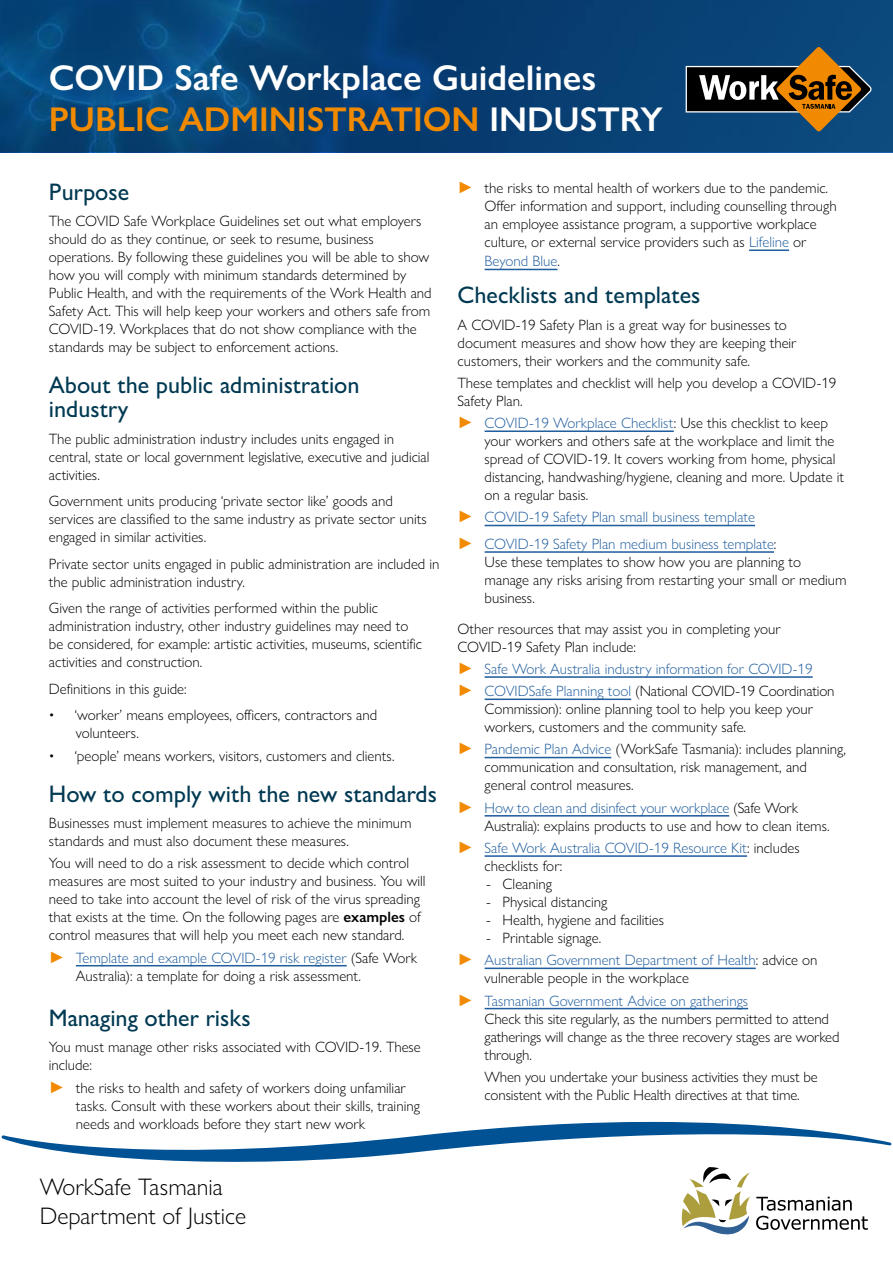
<style>
.page{position:relative;width:893px;height:1263px;background:#fff}
.page>*{position:absolute;margin:0;border:0;box-sizing:border-box;transform-origin:0 0}
.t1{font:600 36px "Gill Sans Nova";color:#fff}
.t2{font:600 34.5px "Gill Sans Nova";color:#f18a00}
.t3{font:500 24px/24px "Gill Sans Nova";color:#003952}
.t4{font:300 24px/28.8px "Gill Sans Nova";color:#000}
.t5{font:300 15px/18px "Gill Sans Nova";color:#000}
.t6{font:300 15px/22.2px "Gill Sans Nova";color:#215e9e}
.s1{color:#fff}
.s2{font-weight:600}
.s3{font-weight:500;font-size:16.5px;color:#f18a00}
.s4{color:#215e9e}
.s5{color:#000}
</style>
<div class="page">
<svg style="left:0;top:0;width:893px;height:151px;background:#074276"></svg>
<svg style="left:685px;top:47px;width:187px;height:85px;background:#464e4c"></svg>
<hr style="left:76px;top:965px;width:271px;height:1px;background:#215e9e">
<hr style="left:749px;top:249px;width:40px;height:2px;background:#215e9e">
<hr style="left:485px;top:269px;width:72px;height:1px;background:#215e9e">
<hr style="left:485px;top:430px;width:189px;height:2px;background:#215e9e">
<hr style="left:485px;top:525px;width:270px;height:1px;background:#215e9e">
<hr style="left:485px;top:551px;width:289px;height:2px;background:#215e9e">
<hr style="left:485px;top:676px;width:328px;height:2px;background:#215e9e">
<hr style="left:485px;top:698px;width:146px;height:2px;background:#215e9e">
<hr style="left:485px;top:757px;width:126px;height:1px;background:#215e9e">
<hr style="left:485px;top:815px;width:244px;height:1px;background:#215e9e">
<hr style="left:485px;top:855px;width:262px;height:2px;background:#215e9e">
<hr style="left:485px;top:967px;width:271px;height:2px;background:#215e9e">
<hr style="left:485px;top:1008px;width:263px;height:1px;background:#215e9e">
<svg style="left:2px;top:1122px;width:889px;height:112px"></svg>
<h1 class="t1" style="left:49px;top:56px;width:549px">COVID Safe Workplace Guidelines</h1>
<h2 class="t2" style="left:49px;top:98px;width:615px">PUBLIC ADMINISTRATION <span class="s1">INDUSTRY</span></h2>
<h3 class="t3" style="left:49px;top:179px;width:82px">Purpose</h3>
<p class="t5" style="left:49px;top:212px;width:384px">The COVID Safe Workplace Guidelines set out what employers should do as they continue, or seek to resume, business operations. By following these guidelines you will be able to show how you will comply with minimum standards determined by Public Health, and with the requirements of the Work Health and Safety Act. This will help keep your workers and others safe from COVID-19. Workplaces that do not show compliance with the standards may be subject to enforcement actions.</p>
<h3 class="t3" style="left:49px;top:373px;width:312px">About the public administration industry</h3>
<p class="t5" style="left:49px;top:429px;width:382px">The public administration industry includes units engaged in central, state or local government legislative, executive and judicial activities.</p>
<p class="t5" style="left:49px;top:492px;width:379px">Government units producing ‘private sector like’ goods and services are classified to the same industry as private sector units engaged in similar activities.</p>
<p class="t5" style="left:49px;top:554px;width:392px">Private sector units engaged in public administration are included in the public administration industry.</p>
<p class="t5" style="left:49px;top:599px;width:375px">Given the range of activities performed within the public administration industry, other industry guidelines may need to be considered, for example: artistic activities, museums, scientific activities and construction.</p>
<p class="t5" style="left:49px;top:680px;width:139px">Definitions in this guide:</p>
<p class="t5" style="left:76px;top:706px;width:303px;text-indent:-27px">• ‘worker’ means employees, officers, contractors and volunteers.</p>
<p class="t5" style="left:49px;top:746px;width:347px">• ‘people’ means workers, visitors, customers and clients.</p>
<h3 class="t3" style="left:49px;top:781px;width:390px">How to comply with the new standards</h3>
<p class="t5" style="left:49px;top:814px;width:364px">Businesses must implement measures to achieve the minimum standards and must also document these measures.</p>
<p class="t5" style="left:49px;top:854px;width:378px">You will need to do a risk assessment to decide which control measures are most suited to your industry and business. You will need to take into account the level of risk of the virus spreading that exists at the time. On the following pages are <span class="s2">examples</span> of control measures that will help you meet each new standard.</p>
<p class="t5" style="left:76px;top:948px;width:343px;text-indent:-27px"><span class="s3">►</span> <span class="s4">Template and example COVID-19 risk register</span> (Safe Work<br>Australia): a template for doing a risk assessment.</p>
<h3 class="t3" style="left:49px;top:1005px;width:203px">Managing other risks</h3>
<p class="t5" style="left:49px;top:1038px;width:373px">You must manage other risks associated with COVID-19. These include:</p>
<p class="t5" style="left:76px;top:1078px;width:345px;text-indent:-27px"><span class="s3">►</span> the risks to health and safety of workers doing unfamiliar tasks. Consult with these workers about their skills, training needs and workloads before they start new work</p>
<h3 class="t4" style="left:40px;top:1172px;width:208px">WorkSafe Tasmania<br>Department of Justice</h3>
<p class="t5" style="left:485px;top:179px;width:354px;text-indent:-27px"><span class="s3">►</span> the risks to mental health of workers due to the pandemic.<br>Offer information and support, including counselling through an employee assistance program, a supportive workplace culture, or external service providers such as <span class="s4">Lifeline</span> or <span class="s4">Beyond Blue</span>.</p>
<h3 class="t3" style="left:458px;top:283px;width:244px">Checklists and templates</h3>
<p class="t5" style="left:458px;top:315px;width:340px">A COVID-19 Safety Plan is a great way for businesses to document measures and show how they are keeping their customers, their workers and the community safe.</p>
<p class="t5" style="left:458px;top:374px;width:380px">These templates and checklist will help you develop a COVID-19<br>Safety Plan.</p>
<p class="t5" style="left:485px;top:414px;width:361px;text-indent:-27px"><span class="s3">►</span> <span class="s4">COVID-19 Workplace Checklist</span>: Use this checklist to keep your workers and others safe at the workplace and limit the spread of COVID-19. It covers working from home, physical distancing, handwashing/hygiene, cleaning and more. Update it on a regular basis.</p>
<p class="t6" style="left:458px;top:504px;width:320px;line-height:26.5px"><span class="s3">►</span> COVID-19 Safety Plan small business template<br><span class="s3">►</span> COVID-19 Safety Plan medium business template<span class="s5">:</span></p>
<p class="t5" style="left:485px;top:553px;width:363px">Use these templates to show how you are planning to manage any risks arising from restarting your small or medium business.</p>
<p class="t5" style="left:458px;top:619px;width:325px">Other resources that may assist you in completing your<br>COVID-19 Safety Plan include:</p>
<p class="t6" style="left:458px;top:658px;width:378px"><span class="s3">►</span> Safe Work Australia industry information for COVID-19<br><span class="s3">►</span> COVIDSafe Planning tool <span class="s5">(National COVID-19 Coordination</span></p>
<p class="t5" style="left:485px;top:700px;width:330px">Commission): online planning tool to help you keep your workers, customers and the community safe.</p>
<p class="t5" style="left:485px;top:740px;width:363px;text-indent:-27px"><span class="s3">►</span> <span class="s4">Pandemic Plan Advice</span> (WorkSafe Tasmania): includes planning, communication and consultation, risk management, and general control measures.</p>
<p class="t5" style="left:485px;top:798px;width:347px;text-indent:-27px"><span class="s3">►</span> <span class="s4">How to clean and disinfect your workplace</span> (Safe Work<br>Australia): explains products to use and how to clean items.</p>
<p class="t6" style="left:485px;top:839px;width:316px;line-height:18px;text-indent:-27px"><span class="s3">►</span> Safe Work Australia COVID-19 Resource Kit<span class="s5">: includes checklists for:</span></p>
<p class="t5" style="left:486px;top:875px;width:67px">- Cleaning</p>
<p class="t5" style="left:486px;top:893px;width:123px">- Physical distancing</p>
<p class="t5" style="left:486px;top:911px;width:179px">- Health, hygiene and facilities</p>
<p class="t6" style="left:458px;top:927px;width:361px;text-indent:29px"><span class="s5">- Printable signage.<br></span><span class="s3">►</span> Australian Government Department of Health<span class="s5">: advice on</span></p>
<p class="t6" style="left:458px;top:967px;width:292px;text-indent:27px"><span class="s5">vulnerable people in the workplace<br></span><span class="s3">►</span> Tasmanian Government Advice on gatherings</p>
<p class="t5" style="left:485px;top:1009px;width:356px">Check this site regularly, as the numbers permitted to attend gatherings will change as the three recovery stages are worked through.</p>
<p class="t5" style="left:485px;top:1067px;width:335px">When you undertake your business activities they must be consistent with the Public Health directives at that time.</p>
</div>
